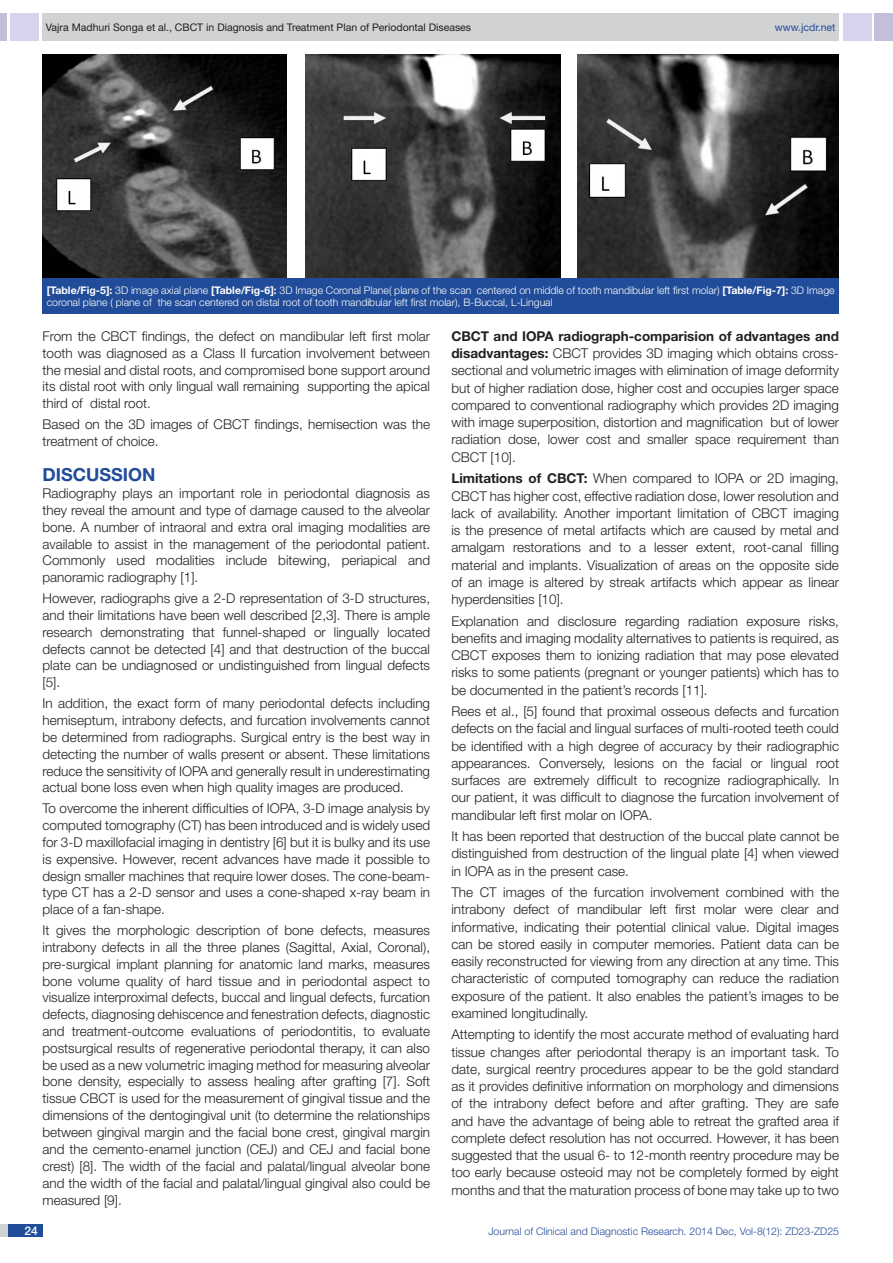
<style>
.page{position:relative;width:893px;height:1263px;background:#fff}
.page>*{position:absolute;margin:0;border:0;box-sizing:border-box;transform-origin:0 0}
.Heading{font:700 18px "Helvetica Neue";color:#214c99}
.Body_text{font:300 13.5px/16.8px "Helvetica Neue";color:#231f20;text-align:justify}
.t1{font:500 12px "Helvetica Neue";color:#fff}
.Table_text{font:300 10.5px/12.6px "Helvetica Neue";color:#fff}
.t2{font:10.5px "Helvetica Neue";color:#231f20}
.t3{font:300 10.5px "Helvetica Neue";color:#214c99}
.t4{font:10.5px "Helvetica Neue";color:#214c99}
.s1{font-weight:700}
</style>
<div class="page">
<div style="left:0;top:13px;width:7px;height:28px;background:#c3bfd8"></div>
<div style="left:10px;top:13px;width:29px;height:28px;background:#d9d2ec"></div>
<div style="left:43px;top:13px;width:796px;height:28px;background:#d1d2d4"></div>
<div style="left:875px;top:13px;width:18px;height:28px;background:#c3bfd8"></div>
<div style="left:843px;top:13px;width:29px;height:28px;background:#d9d2ec"></div>
<div style="left:0;top:1224px;width:43px;height:13px;background:#d1d2d4"></div>
<div style="left:8px;top:1224px;width:35px;height:13px;background:#214c99"></div>
<img style="left:43px;top:54px;width:244px;height:224px">
<img style="left:306px;top:54px;width:254px;height:224px">
<img style="left:578px;top:54px;width:261px;height:224px">
<div style="left:43px;top:278px;width:796px;height:36px;background:#214c99"></div>
<p class="t2" style="left:46px;top:21px;width:427px">Vajra Madhuri Songa et al., CBCT in Diagnosis and Treatment Plan of Periodontal Diseases</p>
<p class="t4" style="left:775px;top:21px;width:62px">www.jcdr.net</p>
<p class="Table_text" style="left:47px;top:284px;width:789px"><span class="s1">[Table/Fig-5]:</span> 3D image axial plane <span class="s1">[Table/Fig-6]:</span> 3D Image Coronal Plane( plane of the scan centered on middle of tooth mandibular left first molar) <span class="s1">[Table/Fig-7]:</span> 3D Image coronal plane ( plane of the scan centered on distal root of tooth mandibular left first molar), B-Buccal, L-Lingual</p>
<p class="Body_text" style="left:43px;top:328px;width:389px">From the CBCT findings, the defect on mandibular left first molar tooth was diagnosed as a Class II furcation involvement between the mesial and distal roots, and compromised bone support around its distal root with only lingual wall remaining supporting the apical third of distal root.</p>
<p class="Body_text" style="left:43px;top:416px;width:389px">Based on the 3D images of CBCT findings, hemisection was the treatment of choice.</p>
<p class="Heading" style="left:43px;top:464px;width:115px">DISCUSSION</p>
<p class="Body_text" style="left:43px;top:485px;width:389px">Radiography plays an important role in periodontal diagnosis as they reveal the amount and type of damage caused to the alveolar bone. A number of intraoral and extra oral imaging modalities are available to assist in the management of the periodontal patient.<br>Commonly used modalities include bitewing, periapical and panoramic radiography [1].</p>
<p class="Body_text" style="left:43px;top:590px;width:389px">However, radiographs give a 2-D representation of 3-D structures, and their limitations have been well described [2,3]. There is ample research demonstrating that funnel-shaped or lingually located defects cannot be detected [4] and that destruction of the buccal plate can be undiagnosed or undistinguished from lingual defects [5].</p>
<p class="Body_text" style="left:43px;top:695px;width:389px">In addition, the exact form of many periodontal defects including hemiseptum, intrabony defects, and furcation involvements cannot be determined from radiographs. Surgical entry is the best way in detecting the number of walls present or absent. These limitations reduce the sensitivity of IOPA and generally result in underestimating actual bone loss even when high quality images are produced.</p>
<p class="Body_text" style="left:43px;top:800px;width:389px">To overcome the inherent difficulties of IOPA, 3-D image analysis by computed tomography (CT) has been introduced and is widely used for 3-D maxillofacial imaging in dentistry [6] but it is bulky and its use is expensive. However, recent advances have made it possible to design smaller machines that require lower doses. The cone-beam&shy;type CT has a 2-D sensor and uses a cone-shaped x-ray beam in place of a fan-shape.</p>
<p class="Body_text" style="left:43px;top:922px;width:389px">It gives the morphologic description of bone defects, measures intrabony defects in all the three planes (Sagittal, Axial, Coronal), pre-surgical implant planning for anatomic land marks, measures bone volume quality of hard tissue and in periodontal aspect to visualize interproximal defects, buccal and lingual defects, furcation defects, diagnosing dehiscence and fenestration defects, diagnostic and treatment-outcome evaluations of periodontitis, to evaluate postsurgical results of regenerative periodontal therapy, it can also be used as a new volumetric imaging method for measuring alveolar bone density, especially to assess healing after grafting [7]. Soft tissue CBCT is used for the measurement of gingival tissue and the dimensions of the dentogingival unit (to determine the relationships between gingival margin and the facial bone crest, gingival margin and the cemento-enamel junction (CEJ) and CEJ and facial bone crest) [8]. The width of the facial and palatal/lingual alveolar bone and the width of the facial and palatal/lingual gingival also could be measured [9].</p>
<p class="Body_text" style="left:451px;top:327px;width:389px;line-height:17.2px"><span class="s1">CBCT and IOPA radiograph-comparision of advantages and disadvantages:</span> CBCT provides 3D imaging which obtains cross&shy;sectional and volumetric images with elimination of image deformity but of higher radiation dose, higher cost and occupies larger space compared to conventional radiography which provides 2D imaging with image superposition, distortion and magnification but of lower radiation dose, lower cost and smaller space requirement than CBCT [10].</p>
<p class="Body_text" style="left:451px;top:469px;width:389px;line-height:17.2px"><span class="s1">Limitations of CBCT:</span> When compared to IOPA or 2D imaging, CBCT has higher cost, effective radiation dose, lower resolution and lack of availability. Another important limitation of CBCT imaging is the presence of metal artifacts which are caused by metal and amalgam restorations and to a lesser extent, root-canal filling material and implants. Visualization of areas on the opposite side of an image is altered by streak artifacts which appear as linear hyperdensities [10].</p>
<p class="Body_text" style="left:451px;top:612px;width:389px;line-height:17.2px">Explanation and disclosure regarding radiation exposure risks, benefits and imaging modality alternatives to patients is required, as CBCT exposes them to ionizing radiation that may pose elevated risks to some patients (pregnant or younger patients) which has to be documented in the patient’s records [11].</p>
<p class="Body_text" style="left:451px;top:702px;width:389px;line-height:17.2px">Rees et al., [5] found that proximal osseous defects and furcation defects on the facial and lingual surfaces of multi-rooted teeth could be identified with a high degree of accuracy by their radiographic appearances. Conversely, lesions on the facial or lingual root surfaces are extremely difficult to recognize radiographically. In our patient, it was difficult to diagnose the furcation involvement of mandibular left first molar on IOPA.</p>
<p class="Body_text" style="left:451px;top:827px;width:389px;line-height:17.2px">It has been reported that destruction of the buccal plate cannot be distinguished from destruction of the lingual plate [4] when viewed in IOPA as in the present case.</p>
<p class="Body_text" style="left:451px;top:883px;width:389px;line-height:17.2px">The CT images of the furcation involvement combined with the intrabony defect of mandibular left first molar were clear and informative, indicating their potential clinical value. Digital images can be stored easily in computer memories. Patient data can be easily reconstructed for viewing from any direction at any time. This characteristic of computed tomography can reduce the radiation exposure of the patient. It also enables the patient’s images to be examined longitudinally.</p>
<p class="Body_text" style="left:451px;top:1025px;width:389px;line-height:17.2px">Attempting to identify the most accurate method of evaluating hard tissue changes after periodontal therapy is an important task. To date, surgical reentry procedures appear to be the gold standard as it provides definitive information on morphology and dimensions of the intrabony defect before and after grafting. They are safe and have the advantage of being able to retreat the grafted area if complete defect resolution has not occurred. However, it has been suggested that the usual 6- to 12-month reentry procedure may be too early because osteoid may not be completely formed by eight months and that the maturation process of bone may take up to two</p>
<p class="t1" style="left:24px;top:1223px;width:15px">24</p>
<p class="t3" style="left:488px;top:1225px;width:352px">Journal of Clinical and Diagnostic Research. 2014 Dec, Vol-8(12): ZD23-ZD25</p>
</div>
